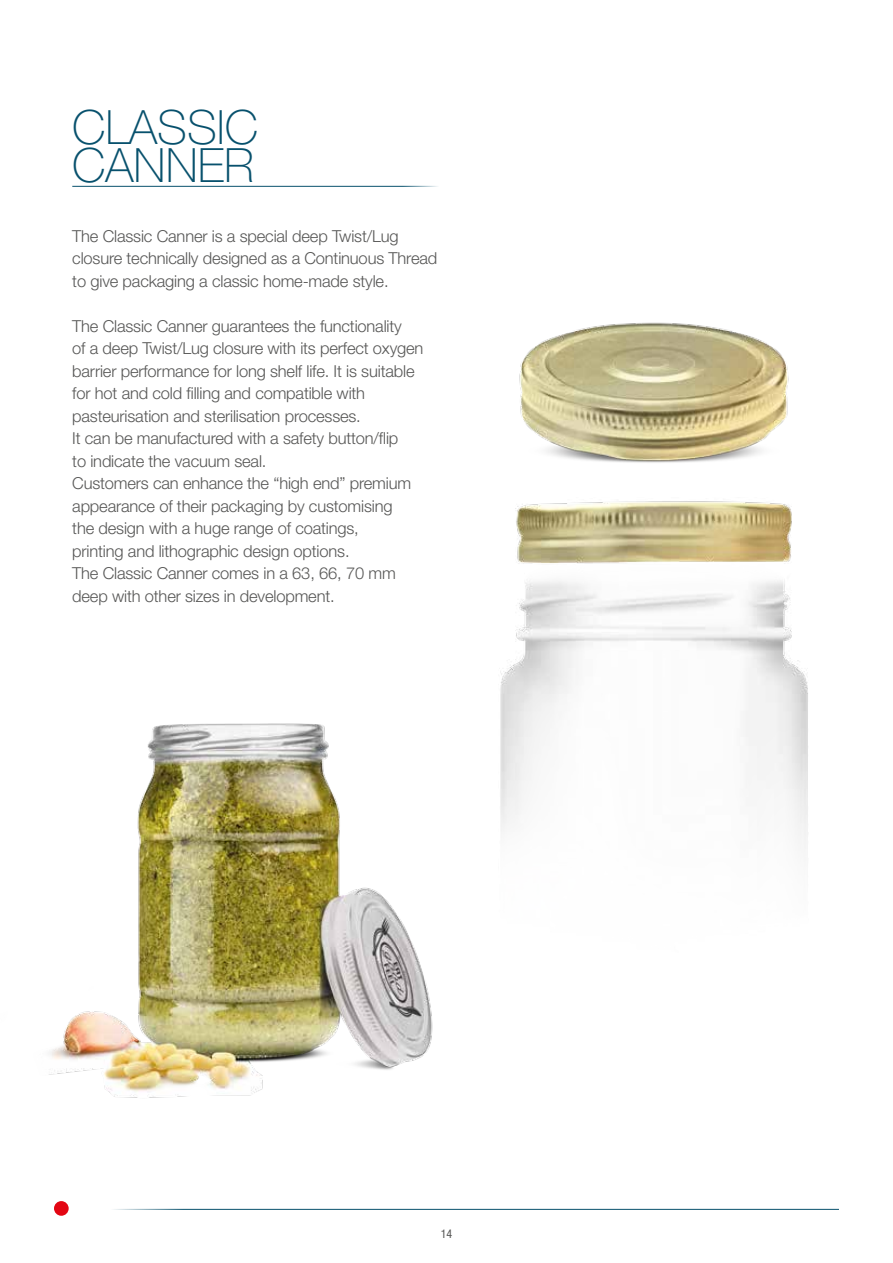
<style>
.page{position:relative;width:893px;height:1263px;background:#fff}
.page>*{position:absolute;margin:0;border:0;box-sizing:border-box;transform-origin:0 0}
.t1{font:100 47.25px/38.1px "Helvetica Neue LT Std";color:#08516d}
.t2{font:300 16.5px/22.5px "Helvetica Neue LT Std";letter-spacing:-.01em;color:#575756}
.t3{font:condensed 12px "Helvetica Neue LT Std";color:#575756}
</style>
<div class="page">
<div style="left:54px;top:1201px;width:15px;height:15px;background:#e30613;border-radius:50%"></div>
<hr style="left:95px;top:1209px;width:744px;height:1px;background:#08516d">
<hr style="left:72px;top:186px;width:375px;height:1px;background:#08516d">
<img style="left:49px;top:723px;width:384px;height:375px">
<img style="left:519px;top:322px;width:270px;height:141px">
<img style="left:500px;top:501px;width:308px;height:348px">
<h1 class="t1" style="left:72px;top:108px;width:187px">CLASSIC<br>CANNER</h1>
<p class="t2" style="left:72px;top:224px;width:366px">The Classic Canner is a special deep Twist/Lug closure technically designed as a Continuous Thread to give packaging a classic home-made style.</p>
<p class="t2" style="left:72px;top:314px;width:353px">The Classic Canner guarantees the functionality<br>of a deep Twist/Lug closure with its perfect oxygen barrier performance for long shelf life. It is suitable for hot and cold filling and compatible with pasteurisation and sterilisation processes.<br>It can be manufactured with a safety button/flip<br>to indicate the vacuum seal.<br>Customers can enhance the “high end” premium appearance of their packaging by customising<br>the design with a huge range of coatings,<br>printing and lithographic design options.<br>The Classic Canner comes in a 63, 66, 70 mm deep with other sizes in development.</p>
<p class="t3" style="left:441px;top:1227px;width:13px">14</p>
</div>
